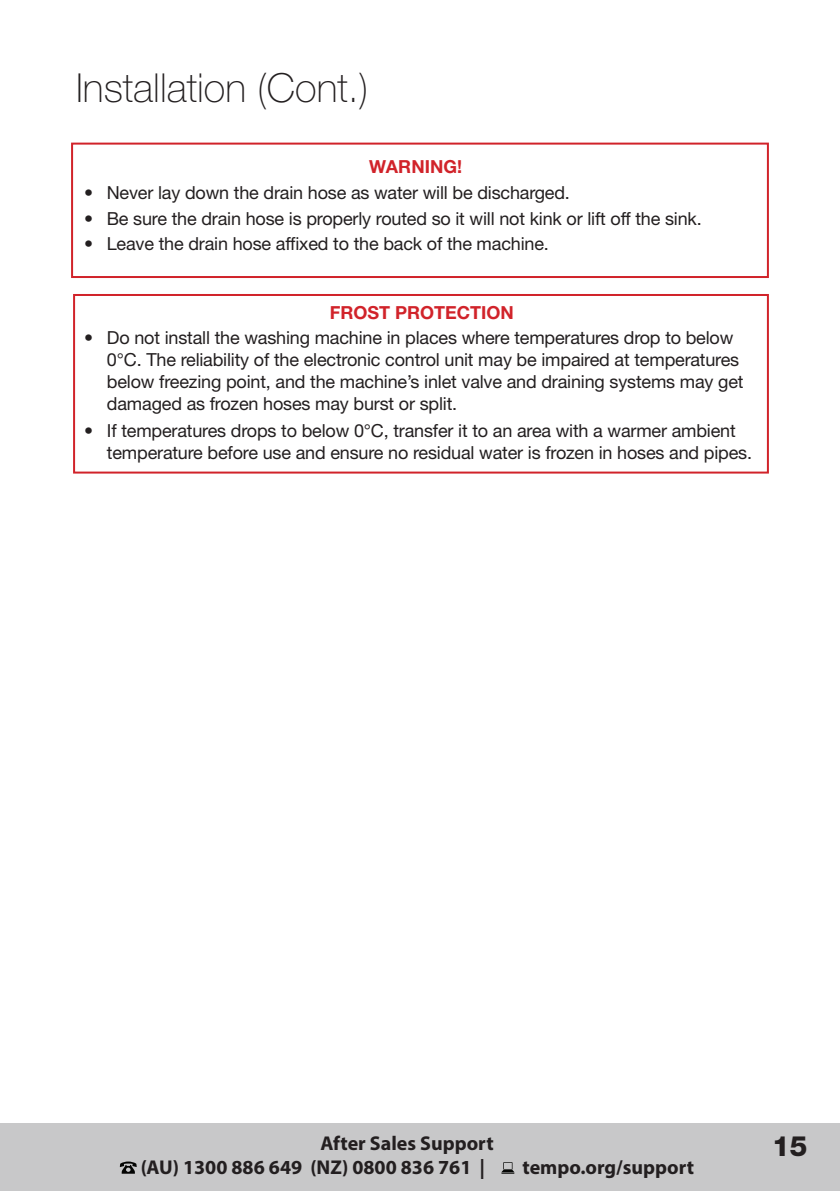
<style>
.page{position:relative;width:840px;height:1191px;background:#fff}
.page>*{position:absolute;margin:0;border:0;box-sizing:border-box;transform-origin:0 0}
.Big_Heading{font:100 40px "Helvetica Neue";color:#231f20}
.t1{font:800 28px "Helvetica Neue";color:#231f20}
.t2{font:700 20px/24px "Myriad Pro";color:#231f20}
.t3{font:18px/22px "Helvetica Neue";letter-spacing:-.01em;color:#231f20}
.body{font:700 18px "Helvetica Neue";color:#d1232a}
.bullet_point{font:700 18px "Helvetica Neue";color:#d1232a}
</style>
<div class="page">
<div style="left:0;top:1123px;width:839px;height:68px;background:#c8c8c9"></div>
<svg style="left:120px;top:1161px;width:17px;height:12px"></svg>
<svg style="left:501px;top:1162px;width:13px;height:11px"></svg>
<div style="left:71px;top:143px;width:697px;height:135px;border:2px solid #d1232a"></div>
<div style="left:73px;top:294px;width:695px;height:179px;border:2px solid #d1232a"></div>
<p class="Big_Heading" style="left:76px;top:65px;width:294px">Installation (Cont.)</p>
<p class="bullet_point" style="left:369px;top:156px;width:94px">WARNING!</p>
<p class="t3" style="left:84px;top:181px;width:487px">• Never lay down the drain hose as water will be discharged.</p>
<p class="t3" style="left:84px;top:207px;width:619px">• Be sure the drain hose is properly routed so it will not kink or lift off the sink.</p>
<p class="t3" style="left:84px;top:233px;width:466px">• Leave the drain hose affixed to the back of the machine.</p>
<p class="body" style="left:329px;top:301px;width:186px">FROST PROTECTION</p>
<p class="t3" style="left:107px;top:326px;width:637px;text-indent:-23px">• Do not install the washing machine in places where temperatures drop to below 0°C. The reliability of the electronic control unit may be impaired at temperatures below freezing point, and the machine’s inlet valve and draining systems may get damaged as frozen hoses may burst or split.</p>
<p class="t3" style="left:107px;top:420px;width:646px;text-indent:-23px">• If temperatures drops to below 0°C, transfer it to an area with a warmer ambient temperature before use and ensure no residual water is frozen in hoses and pipes.</p>
<p class="t2" style="left:141px;top:1130px;width:354px;text-indent:180px">After Sales Support (AU) 1300 886 649 (NZ) 0800 836 761 |</p>
<p class="t2" style="left:522px;top:1154px;width:173px">tempo.org/support</p>
<h2 class="t1" style="left:771px;top:1129px;width:37px">15</h2>
</div>
